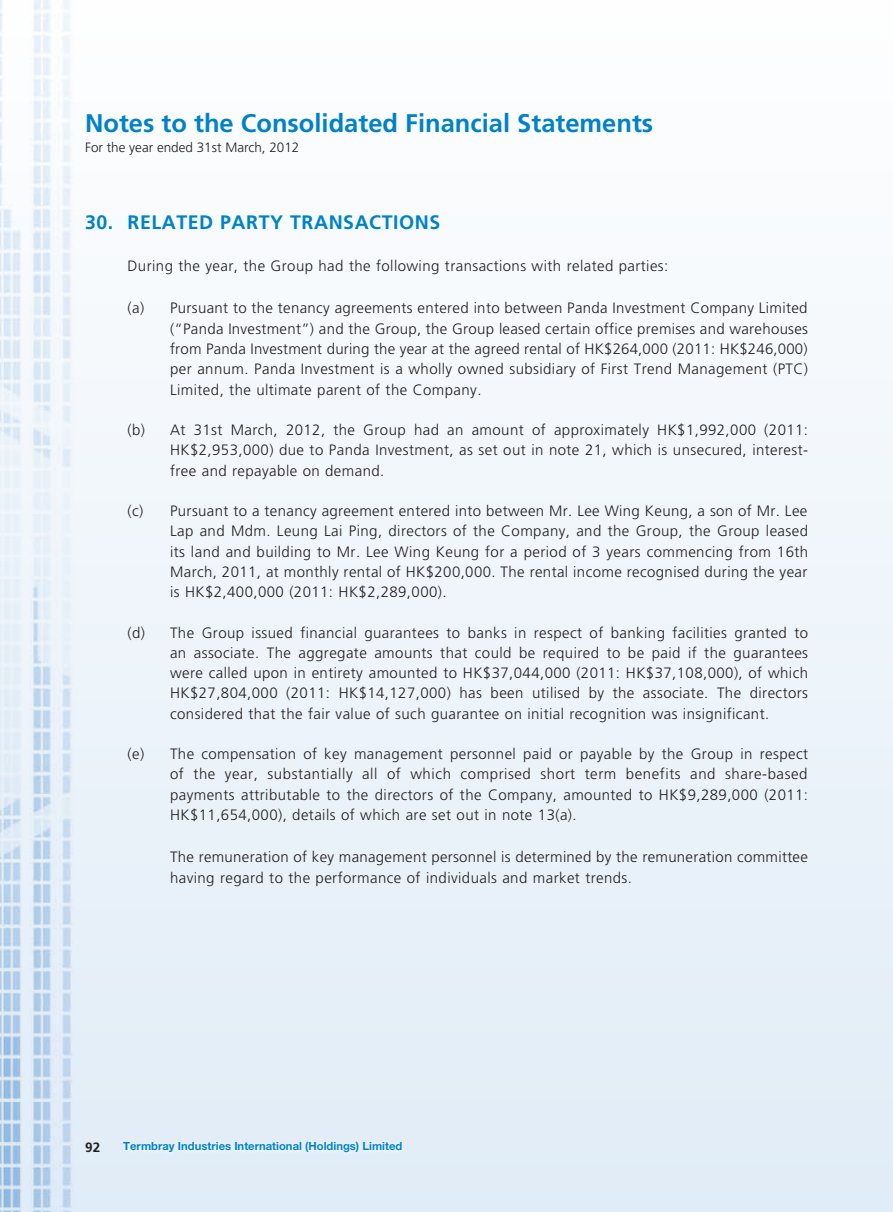
<style>
.page{position:relative;width:893px;height:1212px;background:#fff}
.page>*{position:absolute;margin:0;border:0;box-sizing:border-box;transform-origin:0 0}
.t1{font:700 25.5px "Frutiger LT Std";color:#0082c8}
.t2{font:700 19.5px "Frutiger LT Std";letter-spacing:.03em;color:#0082c8}
.t3{font:300 15px/20.2px "Frutiger LT Std";letter-spacing:.03em;color:#231f20;text-align:justify}
.t4{font:300 13.5px "Frutiger LT Std";color:#231f20}
.t5{font:700 13.5px "Frutiger LT Std";color:#231f20}
.t6{font:700 11.25px "Helvetica Neue LT Std";color:#0082c8}
</style>
<div class="page">
<div style="left:0;top:0;width:893px;height:1212px;background:linear-gradient(to bottom,#fefefe,#ddeaf6)"></div>
<div style="left:120px;top:1138px;width:698px;height:26px;background:#e2edf7"></div>
<hr style="left:892px;top:0;width:1px;height:1212px;background:#e0ecf7">
<h1 class="t1" style="left:85px;top:108px;width:570px">Notes to the Consolidated Financial Statements</h1>
<p class="t4" style="left:85px;top:139px;width:216px">For the year ended 31st March, 2012</p>
<h2 class="t2" style="left:85px;top:211px;width:357px">30. RELATED PARTY TRANSACTIONS</h2>
<p class="t3" style="left:128px;top:256px;width:542px">During the year, the Group had the following transactions with related parties:</p>
<p class="t3" style="left:170px;top:298px;width:639px;text-indent:-43px">(a) Pursuant to the tenancy agreements entered into between Panda Investment Company Limited (“Panda Investment”) and the Group, the Group leased certain office premises and warehouses from Panda Investment during the year at the agreed rental of HK$264,000 (2011: HK$246,000) per annum. Panda Investment is a wholly owned subsidiary of First Trend Management (PTC)<br>Limited, the ultimate parent of the Company.</p>
<p class="t3" style="left:170px;top:420px;width:640px;text-indent:-43px">(b) At 31st March, 2012, the Group had an amount of approximately HK$1,992,000 (2011:<br>HK$2,953,000) due to Panda Investment, as set out in note 21, which is unsecured, interest&shy;free and repayable on demand.</p>
<p class="t3" style="left:170px;top:501px;width:640px;text-indent:-43px">(c) Pursuant to a tenancy agreement entered into between Mr. Lee Wing Keung, a son of Mr. Lee Lap and Mdm. Leung Lai Ping, directors of the Company, and the Group, the Group leased its land and building to Mr. Lee Wing Keung for a period of 3 years commencing from 16th March, 2011, at monthly rental of HK$200,000. The rental income recognised during the year is HK$2,400,000 (2011: HK$2,289,000).</p>
<p class="t3" style="left:170px;top:622px;width:640px;text-indent:-43px">(d) The Group issued financial guarantees to banks in respect of banking facilities granted to an associate. The aggregate amounts that could be required to be paid if the guarantees were called upon in entirety amounted to HK$37,044,000 (2011: HK$37,108,000), of which HK$27,804,000 (2011: HK$14,127,000) has been utilised by the associate. The directors considered that the fair value of such guarantee on initial recognition was insignificant.</p>
<p class="t3" style="left:170px;top:744px;width:640px;text-indent:-43px">(e) The compensation of key management personnel paid or payable by the Group in respect of the year, substantially all of which comprised short term benefits and share-based payments attributable to the directors of the Company, amounted to HK$9,289,000 (2011:<br>HK$11,654,000), details of which are set out in note 13(a).</p>
<p class="t3" style="left:170px;top:846px;width:639px;line-height:21px">The remuneration of key management personnel is determined by the remuneration committee having regard to the performance of individuals and market trends.</p>
<p class="t5" style="left:85px;top:1140px;width:17px">92</p>
<p class="t6" style="left:123px;top:1139px;width:281px">Termbray Industries International (Holdings) Limited</p>
</div>
